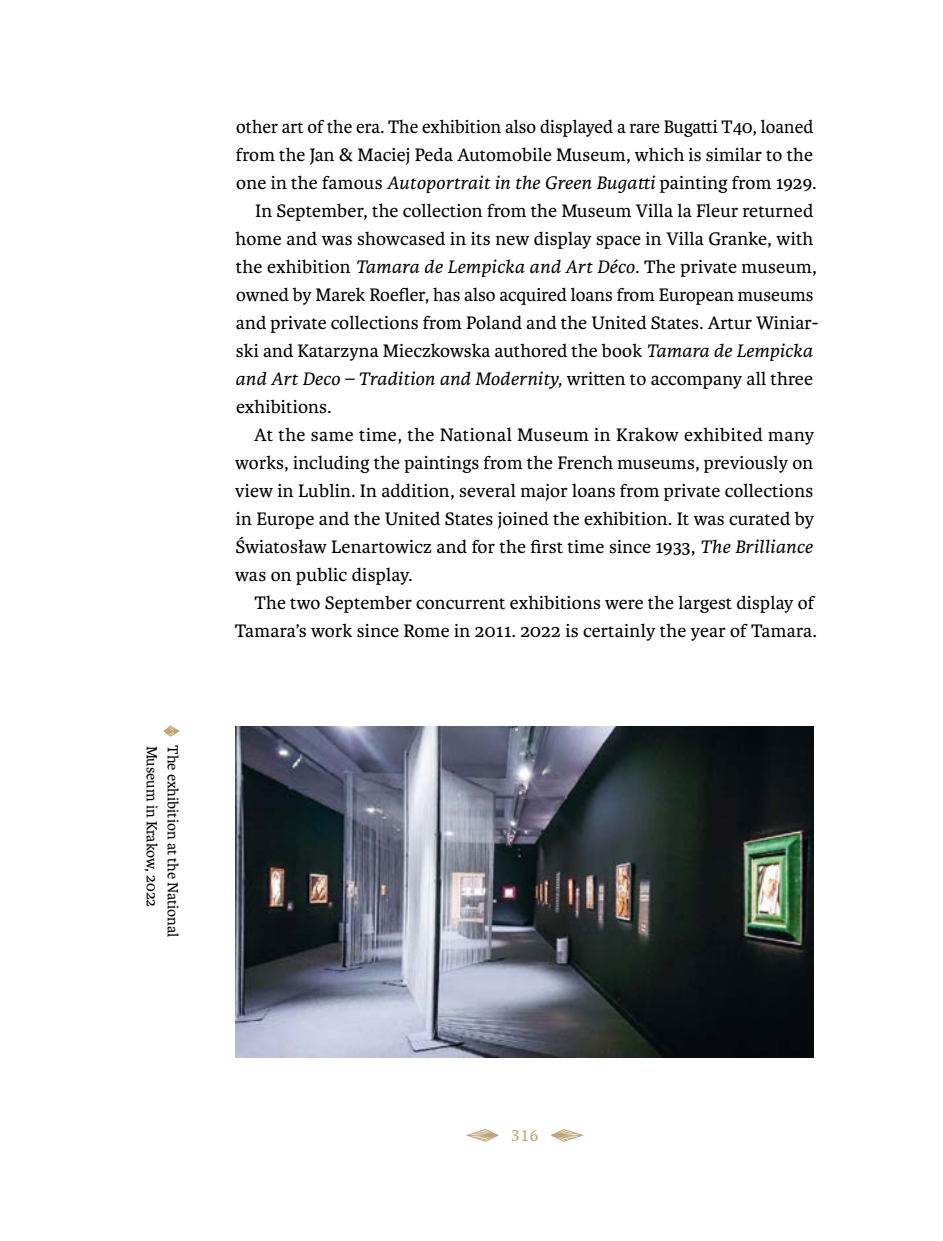
<style>
.page{position:relative;width:943px;height:1241px;background:#fff}
.page>*{position:absolute;margin:0;border:0;box-sizing:border-box;transform-origin:0 0}
.t1{font:19.25px "Karmina";letter-spacing:.005em;color:#000}
.t2{font:italic 19.25px "Karmina";letter-spacing:.005em;color:#000}
.t3{font:17.5px "Karmina";color:#c3a475}
.t4{font:15.75px "Karmina";color:#000}
.s1{font-style:italic}
.s2{font-style:normal}
</style>
<div class="page">
<svg style="left:467px;top:1129px;width:31px;height:12px"></svg>
<svg style="left:551px;top:1129px;width:31px;height:12px"></svg>
<img style="left:235px;top:726px;width:579px;height:330px">
<svg style="left:164px;top:725px;width:15px;height:11px"></svg>
<p class="t4" style="left:161px;top:745px;width:163px;rotate:90deg">Museum in Krakow, 2022</p>
<p class="t4" style="left:182px;top:745px;width:193px;rotate:90deg">The exhibition at the National</p>
<p class="t1" style="left:236px;top:115px;width:579px">other art of the era. The exhibition also displayed a rare Bugatti T40, loaned</p>
<p class="t1" style="left:236px;top:143px;width:578px">from the Jan &amp; Maciej Peda Automobile Museum, which is similar to the</p>
<p class="t1" style="left:236px;top:171px;width:582px">one in the famous <span class="s1">Autoportrait in the Green Bugatti</span> painting from 1929.</p>
<p class="t1" style="left:255px;top:199px;width:559px">In September, the collection from the Museum Villa la Fleur returned</p>
<p class="t1" style="left:236px;top:228px;width:579px">home and was showcased in its new display space in Villa Granke, with</p>
<p class="t1" style="left:236px;top:256px;width:582px">the exhibition <span class="s1">Tamara de Lempicka and Art Déco</span>. The private museum,</p>
<p class="t1" style="left:236px;top:283px;width:579px">owned by Marek Roefler, has also acquired loans from European museums</p>
<p class="t1" style="left:236px;top:311px;width:584px">and private collections from Poland and the United States. Artur Winiar-</p>
<p class="t1" style="left:236px;top:339px;width:578px">ski and Katarzyna Mieczkowska authored the book <span class="s1">Tamara de Lempicka</span></p>
<p class="t2" style="left:235px;top:368px;width:579px">and Art Deco – Tradition and Modernity, <span class="s2">written to accompany all three</span></p>
<p class="t1" style="left:236px;top:395px;width:97px">exhibitions.</p>
<p class="t1" style="left:254px;top:424px;width:561px">At the same time, the National Museum in Krakow exhibited many</p>
<p class="t1" style="left:235px;top:451px;width:579px">works, including the paintings from the French museums, previously on</p>
<p class="t1" style="left:235px;top:479px;width:579px">view in Lublin. In addition, several major loans from private collections</p>
<p class="t1" style="left:236px;top:507px;width:580px">in Europe and the United States joined the exhibition. It was curated by</p>
<p class="t1" style="left:235px;top:535px;width:579px">Światosław Lenartowicz and for the first time since 1933, <span class="s1">The Brilliance</span></p>
<p class="t1" style="left:235px;top:563px;width:179px">was on public display.</p>
<p class="t1" style="left:254px;top:591px;width:561px">The two September concurrent exhibitions were the largest display of</p>
<p class="t1" style="left:235px;top:619px;width:583px">Tamara’s work since Rome in 2011. 2022 is certainly the year of Tamara.</p>
<p class="t3" style="left:511px;top:1125px;width:29px">316</p>
</div>
